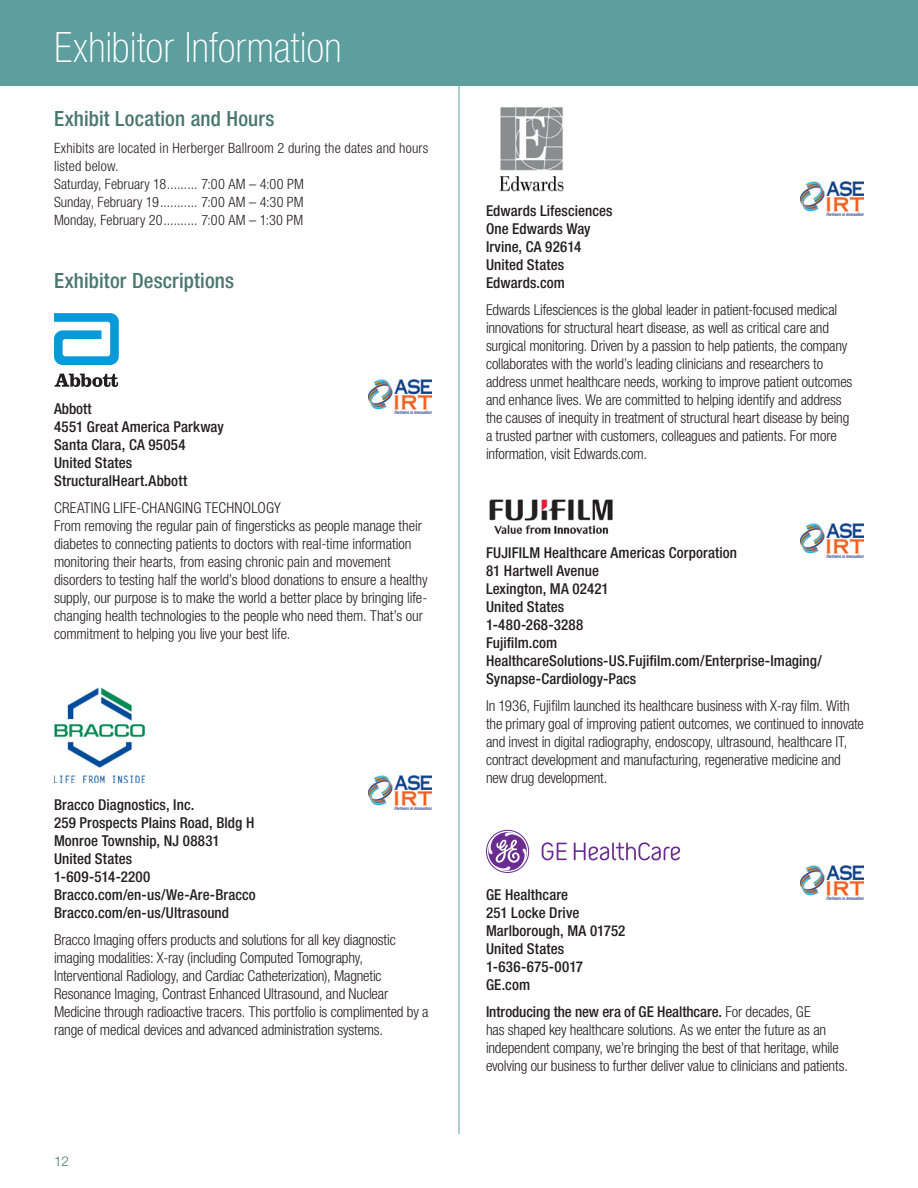
<style>
.page{position:relative;width:918px;height:1188px;background:#fff}
.page>*{position:absolute;margin:0;border:0;box-sizing:border-box;transform-origin:0 0}
.t1{font:100 condensed 42px "Helvetica Neue LT Std";letter-spacing:.005em;color:#fff}
.content_subhead{font:500 condensed 21px "Helvetica Neue LT Std";letter-spacing:.01em;color:#49786a}
.t2{font:300 condensed 15px/18px "Helvetica Neue LT Std";letter-spacing:-.01em;color:#231f20}
.t3{font:500 condensed 15px/18px "Helvetica Neue LT Std";letter-spacing:.005em;color:#231f20}
.t4{font:300 condensed 14.25px/18px "Helvetica Neue LT Std";letter-spacing:.01em;color:#231f20}
.t5{font:300 13.5px "Helvetica Neue LT Std";color:#49786a}
.s1{font-weight:500}
</style>
<div class="page">
<div style="left:0;top:0;width:918px;height:86px;background:#5d9e9f"></div>
<svg style="left:54px;top:313px;width:65px;height:52px"></svg>
<svg style="left:55px;top:374px;width:63px;height:13px"></svg>
<img style="left:54px;top:687px;width:91px;height:96px">
<img style="left:499px;top:107px;width:65px;height:85px">
<img style="left:489px;top:499px;width:124px;height:35px">
<svg style="left:486px;top:830px;width:194px;height:43px"></svg>
<img style="left:368px;top:379px;width:64px;height:35px">
<img style="left:368px;top:775px;width:64px;height:35px">
<img style="left:800px;top:523px;width:64px;height:35px">
<img style="left:800px;top:865px;width:64px;height:35px">
<img style="left:800px;top:181px;width:64px;height:35px">
<hr style="left:459px;top:86px;width:1px;height:1048px;background:#5d9e9f">
<p class="t1" style="left:54px;top:23px;width:289px">Exhibitor Information</p>
<p class="content_subhead" style="left:54px;top:106px;width:222px">Exhibit Location and Hours</p>
<p class="t4" style="left:54px;top:139px;width:376px">Exhibits are located in Herberger Ballroom 2 during the dates and hours listed below.</p>
<p class="t4" style="left:54px;top:175px;width:251px">Saturday, February 18......... 7:00 AM – 4:00 PM</p>
<p class="t4" style="left:54px;top:193px;width:251px">Sunday, February 19........... 7:00 AM – 4:30 PM</p>
<p class="t4" style="left:54px;top:211px;width:251px">Monday, February 20.......... 7:00 AM – 1:30 PM</p>
<p class="content_subhead" style="left:54px;top:268px;width:182px">Exhibitor Descriptions</p>
<p class="t3" style="left:54px;top:399px;width:39px">Abbott</p>
<p class="t3" style="left:54px;top:417px;width:171px">4551 Great America Parkway</p>
<p class="t3" style="left:54px;top:435px;width:133px">Santa Clara, CA 95054</p>
<p class="t3" style="left:54px;top:453px;width:80px">United States</p>
<p class="t3" style="left:54px;top:471px;width:135px">StructuralHeart.Abbott</p>
<p class="t2" style="left:54px;top:499px;width:375px">CREATING LIFE-CHANGING TECHNOLOGY<br>From removing the regular pain of fingersticks as people manage their diabetes to connecting patients to doctors with real-time information monitoring their hearts, from easing chronic pain and movement disorders to testing half the world’s blood donations to ensure a healthy supply, our purpose is to make the world a better place by bringing life&shy;changing health technologies to the people who need them. That’s our commitment to helping you live your best life.</p>
<p class="t3" style="left:54px;top:795px;width:142px">Bracco Diagnostics, Inc.</p>
<p class="t3" style="left:54px;top:813px;width:202px">259 Prospects Plains Road, Bldg H</p>
<p class="t3" style="left:54px;top:831px;width:167px">Monroe Township, NJ 08831</p>
<p class="t3" style="left:54px;top:849px;width:80px">United States</p>
<p class="t3" style="left:54px;top:867px;width:98px">1-609-514-2200</p>
<p class="t3" style="left:54px;top:885px;width:203px">Bracco.com/en-us/We-Are-Bracco</p>
<p class="t3" style="left:54px;top:903px;width:177px">Bracco.com/en-us/Ultrasound</p>
<p class="t2" style="left:54px;top:931px;width:376px">Bracco Imaging offers products and solutions for all key diagnostic imaging modalities: X-ray (including Computed Tomography, Interventional Radiology, and Cardiac Catheterization), Magnetic Resonance Imaging, Contrast Enhanced Ultrasound, and Nuclear Medicine through radioactive tracers. This portfolio is complimented by a range of medical devices and advanced administration systems.</p>
<p class="t5" style="left:54px;top:1153px;width:16px">12</p>
<p class="t3" style="left:486px;top:201px;width:128px">Edwards Lifesciences</p>
<p class="t3" style="left:486px;top:219px;width:106px">One Edwards Way</p>
<p class="t3" style="left:486px;top:237px;width:97px">Irvine, CA 92614</p>
<p class="t3" style="left:486px;top:255px;width:80px">United States</p>
<p class="t3" style="left:486px;top:273px;width:81px">Edwards.com</p>
<p class="t2" style="left:486px;top:301px;width:368px">Edwards Lifesciences is the global leader in patient-focused medical innovations for structural heart disease, as well as critical care and surgical monitoring. Driven by a passion to help patients, the company collaborates with the world’s leading clinicians and researchers to address unmet healthcare needs, working to improve patient outcomes and enhance lives. We are committed to helping identify and address the causes of inequity in treatment of structural heart disease by being a trusted partner with customers, colleagues and patients. For more information, visit Edwards.com.</p>
<p class="t3" style="left:486px;top:543px;width:253px">FUJIFILM Healthcare Americas Corporation</p>
<p class="t3" style="left:486px;top:561px;width:115px">81 Hartwell Avenue</p>
<p class="t3" style="left:486px;top:579px;width:124px">Lexington, MA 02421</p>
<p class="t3" style="left:486px;top:597px;width:80px">United States</p>
<p class="t3" style="left:486px;top:615px;width:99px">1-480-268-3288</p>
<p class="t3" style="left:486px;top:633px;width:73px">Fujifilm.com</p>
<p class="t3" style="left:486px;top:651px;width:337px">HealthcareSolutions-US.Fujifilm.com/Enterprise-Imaging/<br>Synapse-Cardiology-Pacs</p>
<p class="t2" style="left:486px;top:697px;width:380px">In 1936, Fujifilm launched its healthcare business with X-ray film. With the primary goal of improving patient outcomes, we continued to innovate and invest in digital radiography, endoscopy, ultrasound, healthcare IT, contract development and manufacturing, regenerative medicine and new drug development.</p>
<p class="t3" style="left:486px;top:885px;width:84px">GE Healthcare</p>
<p class="t3" style="left:486px;top:903px;width:95px">251 Locke Drive</p>
<p class="t3" style="left:486px;top:921px;width:141px">Marlborough, MA 01752</p>
<p class="t3" style="left:486px;top:939px;width:80px">United States</p>
<p class="t3" style="left:486px;top:957px;width:99px">1-636-675-0017</p>
<p class="t3" style="left:486px;top:975px;width:46px">GE.com</p>
<p class="t2" style="left:486px;top:1003px;width:363px"><span class="s1">Introducing the new era of GE Healthcare.</span> For decades, GE<br>has shaped key healthcare solutions. As we enter the future as an independent company, we’re bringing the best of that heritage, while evolving our business to further deliver value to clinicians and patients.</p>
</div>
